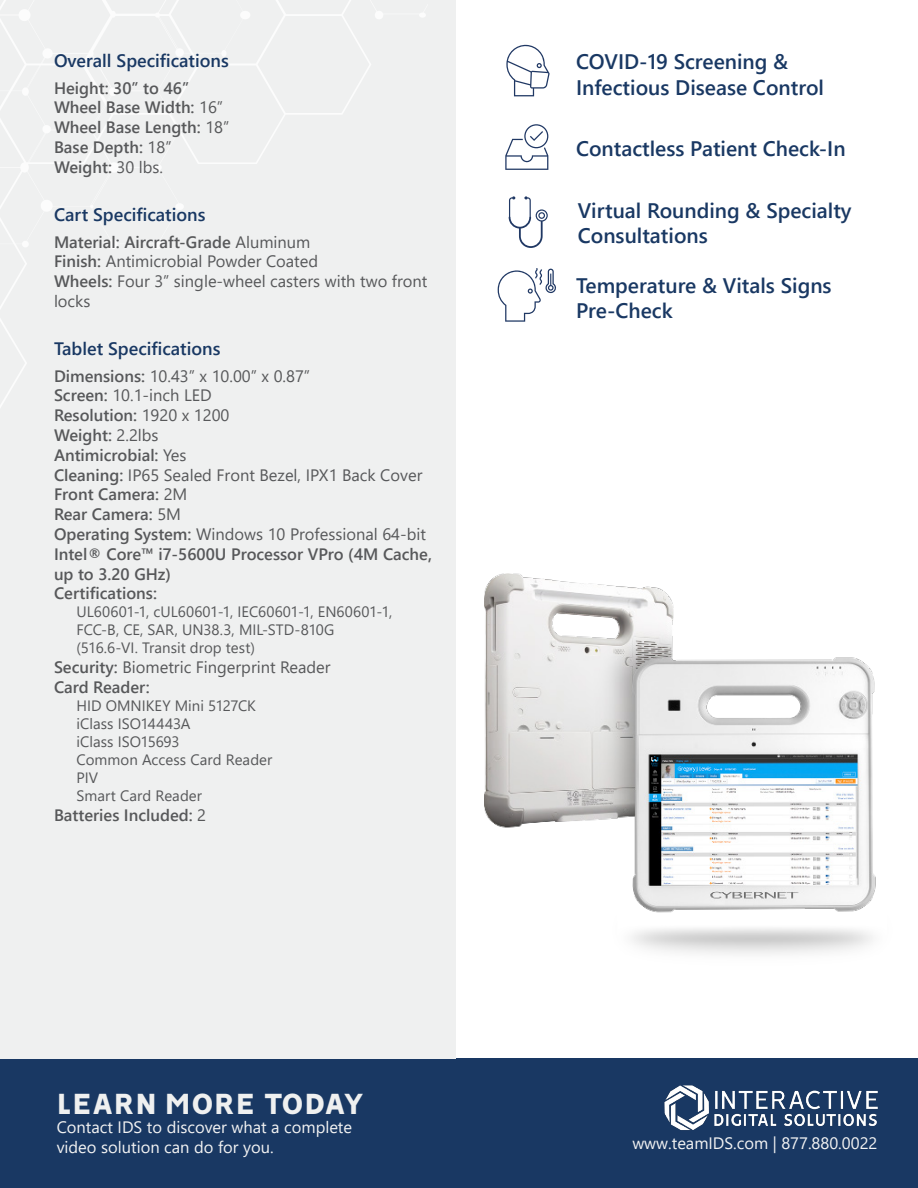
<style>
.page{position:relative;width:918px;height:1188px;background:#fff}
.page>*{position:absolute;margin:0;border:0;box-sizing:border-box;transform-origin:0 0}
.t1{font:800 33px "Vision";color:#eff0f0}
.Heading2{font:600 21px/25.2px "Segoe UI";color:#193863}
.Heading2-2{font:600 18px "Segoe UI";color:#193863}
.Spec_List{font:600 16.5px/19.8px "Segoe UI";color:#57585a}
.Spec_List-2{font:16.5px/19.8px "Segoe UI";color:#57585a}
.t2{font:16.5px/19.8px "Segoe UI";color:#f3f3f3}
.Spec_Bullets{font:15px/18px "Segoe UI";color:#57585a}
.s1{font-weight:400}
.s2{font-weight:600}
</style>
<div class="page">
<div style="left:0;top:1058px;width:918px;height:130px;background:#193863"></div>
<img style="left:664px;top:1085px;width:214px;height:45px">
<div style="left:0;top:0;width:456px;height:1058px;background:#eff0f0"></div>
<img style="left:0;top:0;width:426px;height:408px">
<svg style="left:506px;top:44px;width:44px;height:52px"></svg>
<svg style="left:505px;top:124px;width:43px;height:46px"></svg>
<svg style="left:509px;top:196px;width:39px;height:52px"></svg>
<img style="left:484px;top:574px;width:392px;height:380px">
<svg style="left:498px;top:268px;width:58px;height:54px"></svg>
<p class="Heading2-2" style="left:54px;top:44px;width:176px">Overall Specifications</p>
<p class="Spec_List" style="left:54px;top:77px;width:137px">Height: 30” to 46”</p>
<p class="Spec_List" style="left:54px;top:96px;width:171px">Wheel Base Width: <span class="s1">16”</span></p>
<p class="Spec_List" style="left:54px;top:116px;width:177px">Wheel Base Length: <span class="s1">18”</span></p>
<p class="Spec_List" style="left:54px;top:136px;width:119px">Base Depth: <span class="s1">18”</span></p>
<p class="Spec_List" style="left:54px;top:156px;width:111px">Weight: <span class="s1">30 lbs.</span></p>
<p class="Heading2-2" style="left:54px;top:198px;width:153px">Cart Specifications</p>
<p class="Spec_List" style="left:54px;top:230px;width:258px">Material: Aircraft-Grade <span class="s1">Aluminum</span></p>
<p class="Spec_List-2" style="left:54px;top:250px;width:266px"><span class="s2">Finish:</span> Antimicrobial Powder Coated</p>
<p class="Spec_List-2" style="left:54px;top:270px;width:375px"><span class="s2">Wheels:</span> Four 3” single-wheel casters with two front locks</p>
<p class="Heading2-2" style="left:54px;top:332px;width:168px">Tablet Specifications</p>
<p class="Spec_List-2" style="left:54px;top:364px;width:258px"><span class="s2">Dimensions:</span> 10.43” x 10.00” x 0.87”</p>
<p class="Spec_List-2" style="left:54px;top:384px;width:159px"><span class="s2">Screen:</span> 10.1-inch LED</p>
<p class="Spec_List" style="left:54px;top:404px;width:177px">Resolution: <span class="s1">1920 x 1200</span></p>
<p class="Spec_List" style="left:54px;top:424px;width:106px">Weight: <span class="s1">2.2lbs</span></p>
<p class="Spec_List" style="left:54px;top:444px;width:134px">Antimicrobial: <span class="s1">Yes</span></p>
<p class="Spec_List-2" style="left:54px;top:463px;width:370px"><span class="s2">Cleaning:</span> IP65 Sealed Front Bezel, IPX1 Back Cover</p>
<p class="Spec_List" style="left:54px;top:483px;width:135px">Front Camera: <span class="s1">2M</span></p>
<p class="Spec_List" style="left:54px;top:503px;width:129px">Rear Camera: <span class="s1">5M</span></p>
<p class="Spec_List-2" style="left:54px;top:523px;width:374px"><span class="s2">Operating System:</span> Windows 10 Professional 64-bit</p>
<p class="Spec_List" style="left:54px;top:543px;width:379px">Intel® Core™ i7-5600U Processor VPro (4M Cache, up to 3.20 GHz)</p>
<p class="Spec_List" style="left:54px;top:582px;width:105px">Certifications:</p>
<p class="Spec_Bullets" style="left:76px;top:602px;width:317px">UL60601-1, cUL60601-1, IEC60601-1, EN60601-1,<br>FCC-B, CE, SAR, UN38.3, MIL-STD-810G (516.6-VI. Transit drop test)</p>
<p class="Spec_List-2" style="left:54px;top:656px;width:278px"><span class="s2">Security:</span> Biometric Fingerprint Reader</p>
<p class="Spec_List" style="left:54px;top:676px;width:97px">Card Reader:</p>
<p class="Spec_Bullets" style="left:76px;top:695px;width:181px">HID OMNIKEY Mini 5127CK</p>
<p class="Spec_Bullets" style="left:76px;top:713px;width:116px">iClass ISO14443A</p>
<p class="Spec_Bullets" style="left:76px;top:731px;width:197px">iClass ISO15693<br>Common Access Card Reader</p>
<p class="Spec_Bullets" style="left:76px;top:767px;width:23px">PIV</p>
<p class="Spec_Bullets" style="left:76px;top:785px;width:127px">Smart Card Reader</p>
<p class="Spec_List" style="left:54px;top:804px;width:154px">Batteries Included: <span class="s1">2</span></p>
<h1 class="t1" style="left:57px;top:1084px;width:309px">LEARN MORE TODAY</h1>
<p class="t2" style="left:57px;top:1116px;width:297px">Contact IDS to discover what a complete video solution can do for you.</p>
<p class="Heading2" style="left:576px;top:48px;width:250px">COVID-19 Screening &amp;<br>Infectious Disease Control</p>
<p class="Heading2" style="left:576px;top:135px;width:271px">Contactless Patient Check-In</p>
<p class="Heading2" style="left:578px;top:197px;width:275px">Virtual Rounding &amp; Specialty<br>Consultations</p>
<p class="Heading2" style="left:576px;top:271px;width:257px">Temperature &amp; Vitals Signs<br>Pre-Check</p>
<p class="t2" style="left:632px;top:1132px;width:247px">www.teamIDS.com | 877.880.0022</p>
</div>
